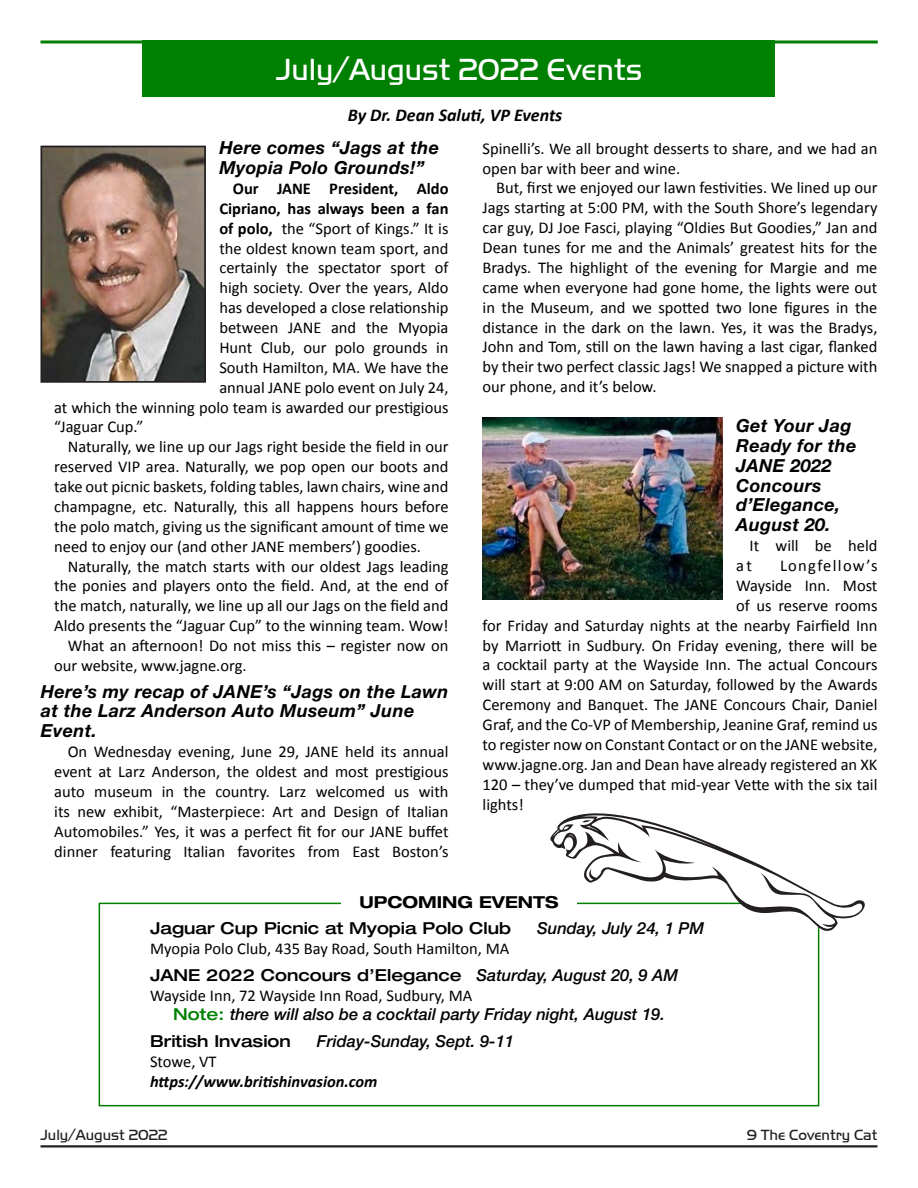
<style>
.page{position:relative;width:918px;height:1188px;background:#fff}
.page>*{position:absolute;margin:0;border:0;box-sizing:border-box;transform-origin:0 0}
.t1{font:31.5px "Handel Got D Ligh";color:#fff}
.Article_Text{font:italic 700 18px/19.8px "Helvetica Neue LT Std";letter-spacing:.02em;color:#000}
.t2{font:italic 700 18px "Calibri";color:#000}
.Article_Text-2{font:16.5px/19.8px "Calibri";color:#000;text-align:justify}
.Article_Text-3{font:italic 500 16.5px "Helvetica Neue LT Std";color:#000}
.Article_Text-4{font:500 expanded 16.5px "Helvetica Neue LT Std";color:#000}
.Article_Text-5{font:700 16.5px "Calibri";color:#000}
.Article_Text-6{font:italic 700 16.5px/19.8px "Calibri";color:#000}
.Article_Text-7{font:700 expanded 16.5px "Helvetica Neue LT Std";color:#000}
.Article_Text-8{font:16.5px "Calibri";letter-spacing:.08em;color:#000}
.t3{font:15.3px "Handel Got D Ligh";color:#231f20}
.s1{font-weight:700}
.s2{font-style:italic;font-stretch:normal}
.s3{font-style:normal;font-stretch:expanded;color:#008000}
.s4{font-weight:400;font-style:normal}
</style>
<div class="page">
<div style="left:143px;top:40px;width:632px;height:57px;background:#008000"></div>
<hr style="left:40px;top:40px;width:838px;height:4px;background:#008000">
<img style="left:43px;top:149px;width:160px;height:231px">
<div style="left:40px;top:146px;width:166px;height:237px;border:2px solid #231f20"></div>
<img style="left:482px;top:418px;width:241px;height:181px">
<hr style="left:40px;top:1145px;width:838px;height:3px;background:#231f20">
<div style="left:99px;top:903px;width:720px;height:203px;border:2px solid #008000"></div>
<div style="left:341px;top:896px;width:236px;height:26px;background:#fff"></div>
<svg style="left:550px;top:813px;width:315px;height:121px"></svg>
<p class="t1" style="left:276px;top:51px;width:368px">July/August 2022 Events</p>
<p class="t2" style="left:348px;top:104px;width:216px">By Dr. Dean Saluti, VP Events</p>
<p class="Article_Text" style="left:219px;top:137px;width:221px">Here comes “Jags at the<br>Myopia Polo Grounds!”</p>
<p class="Article_Text-5" style="left:233px;top:178px;width:217px">Our JANE President, Aldo</p>
<p class="Article_Text-5" style="left:219px;top:198px;width:231px">Cipriano, has always been a fan</p>
<p class="Article_Text-2" style="left:219px;top:218px;width:231px"><span class="s1">of polo,</span> the “Sport of Kings.” It is</p>
<p class="Article_Text-2" style="left:219px;top:238px;width:231px">the oldest known team sport, and</p>
<p class="Article_Text-2" style="left:219px;top:258px;width:231px">certainly the spectator sport of</p>
<p class="Article_Text-2" style="left:219px;top:277px;width:231px">high society. Over the years, Aldo</p>
<p class="Article_Text-2" style="left:219px;top:297px;width:231px">has developed a close relationship</p>
<p class="Article_Text-2" style="left:219px;top:317px;width:231px">between JANE and the Myopia</p>
<p class="Article_Text-2" style="left:219px;top:337px;width:231px">Hunt Club, our polo grounds in</p>
<p class="Article_Text-2" style="left:219px;top:357px;width:231px">South Hamilton, MA. We have the</p>
<p class="Article_Text-2" style="left:219px;top:377px;width:231px">annual JANE polo event on July 24,</p>
<p class="Article_Text-2" style="left:54px;top:397px;width:396px">at which the winning polo team is awarded our prestigious</p>
<p class="Article_Text-2" style="left:54px;top:417px;width:91px">“Jaguar Cup.”</p>
<p class="Article_Text-2" style="left:54px;top:436px;width:396px;text-indent:14px">Naturally, we line up our Jags right beside the field in our reserved VIP area. Naturally, we pop open our boots and take out picnic baskets, folding tables, lawn chairs, wine and champagne, etc. Naturally, this all happens hours before the polo match, giving us the significant amount of time we need to enjoy our (and other JANE members’) goodies.</p>
<p class="Article_Text-2" style="left:54px;top:556px;width:396px;text-indent:14px">Naturally, the match starts with our oldest Jags leading the ponies and players onto the field. And, at the end of the match, naturally, we line up all our Jags on the field and Aldo presents the “Jaguar Cup” to the winning team. Wow!</p>
<p class="Article_Text-2" style="left:54px;top:635px;width:396px;text-indent:14px">What an afternoon! Do not miss this – register now on our website, www.jagne.org.</p>
<p class="Article_Text" style="left:41px;top:681px;width:409px">Here’s my recap of JANE’s “Jags on the Lawn at the Larz Anderson Auto Museum” June<br>Event.</p>
<p class="Article_Text-2" style="left:54px;top:741px;width:396px;text-indent:14px">On Wednesday evening, June 29, JANE held its annual event at Larz Anderson, the oldest and most prestigious auto museum in the country. Larz welcomed us with its new exhibit, “Masterpiece: Art and Design of Italian Automobiles.” Yes, it was a perfect fit for our JANE buffet dinner featuring Italian favorites from East Boston’s</p>
<p class="Article_Text-2" style="left:483px;top:138px;width:396px">Spinelli’s. We all brought desserts to share, and we had an open bar with beer and wine.</p>
<p class="Article_Text-2" style="left:483px;top:178px;width:396px;text-indent:14px">But, first we enjoyed our lawn festivities. We lined up our Jags starting at 5:00 PM, with the South Shore’s legendary car guy, DJ Joe Fasci, playing “Oldies But Goodies,” Jan and Dean tunes for me and the Animals’ greatest hits for the Bradys. The highlight of the evening for Margie and me came when everyone had gone home, the lights were out in the Museum, and we spotted two lone figures in the distance in the dark on the lawn. Yes, it was the Bradys, John and Tom, still on the lawn having a last cigar, flanked by their two perfect classic Jags! We snapped a picture with our phone, and it’s below.</p>
<p class="Article_Text" style="left:736px;top:415px;width:122px">Get Your Jag<br>Ready for the<br>JANE 2022<br>Concours d’Elegance,<br>August 20.</p>
<p class="Article_Text-2" style="left:736px;top:535px;width:143px;text-indent:14px">It will be held at</p>
<p class="Article_Text-8" style="left:780px;top:554px;width:99px">Longfellow’s</p>
<p class="Article_Text-2" style="left:736px;top:575px;width:143px">Wayside Inn. Most</p>
<p class="Article_Text-2" style="left:736px;top:595px;width:143px">of us reserve rooms</p>
<p class="Article_Text-2" style="left:483px;top:615px;width:396px">for Friday and Saturday nights at the nearby Fairfield Inn</p>
<p class="Article_Text-2" style="left:483px;top:635px;width:396px">by Marriott in Sudbury. On Friday evening, there will be</p>
<p class="Article_Text-2" style="left:483px;top:655px;width:396px">a cocktail party at the Wayside Inn. The actual Concours</p>
<p class="Article_Text-2" style="left:483px;top:674px;width:396px">will start at 9:00 AM on Saturday, followed by the Awards</p>
<p class="Article_Text-2" style="left:483px;top:694px;width:396px">Ceremony and Banquet. The JANE Concours Chair, Daniel</p>
<p class="Article_Text-2" style="left:483px;top:714px;width:396px">Graf, and the Co-VP of Membership, Jeanine Graf, remind us</p>
<p class="Article_Text-2" style="left:483px;top:734px;width:396px">to register now on Constant Contact or on the JANE website,</p>
<p class="Article_Text-2" style="left:483px;top:754px;width:396px">www.jagne.org. Jan and Dean have already registered an XK</p>
<p class="Article_Text-2" style="left:483px;top:774px;width:396px">120 – they’ve dumped that mid-year Vette with the six tail</p>
<p class="Article_Text-2" style="left:483px;top:794px;width:43px">lights!</p>
<p class="Article_Text-7" style="left:359px;top:892px;width:201px">UPCOMING EVENTS</p>
<p class="Article_Text-4" style="left:150px;top:918px;width:363px">Jaguar Cup Picnic at Myopia Polo Club</p>
<p class="Article_Text-3" style="left:537px;top:918px;width:168px">Sunday, July 24, 1 PM</p>
<p class="Article_Text-2" style="left:150px;top:938px;width:361px">Myopia Polo Club, 435 Bay Road, South Hamilton, MA</p>
<p class="Article_Text-4" style="left:150px;top:964px;width:530px">JANE 2022 Concours d’Elegance <span class="s2">Saturday, August 20, 9 AM</span></p>
<p class="Article_Text-2" style="left:150px;top:985px;width:324px">Wayside Inn, 72 Wayside Inn Road, Sudbury, MA</p>
<p class="Article_Text-3" style="left:173px;top:1005px;width:493px"><span class="s3">Note:</span> there will also be a cocktail party Friday night, August 19.</p>
<p class="Article_Text-4" style="left:150px;top:1031px;width:142px">British Invasion</p>
<p class="Article_Text-3" style="left:317px;top:1031px;width:199px">Friday-Sunday, Sept. 9-11</p>
<p class="Article_Text-6" style="left:150px;top:1051px;width:229px"><span class="s4">Stowe, VT </span>https://www.britishinvasion.com</p>
<p class="t3" style="left:40px;top:1126px;width:129px">July/August 2022</p>
<p class="t3" style="left:747px;top:1126px;width:132px">9 The Coventry Cat</p>
</div>
